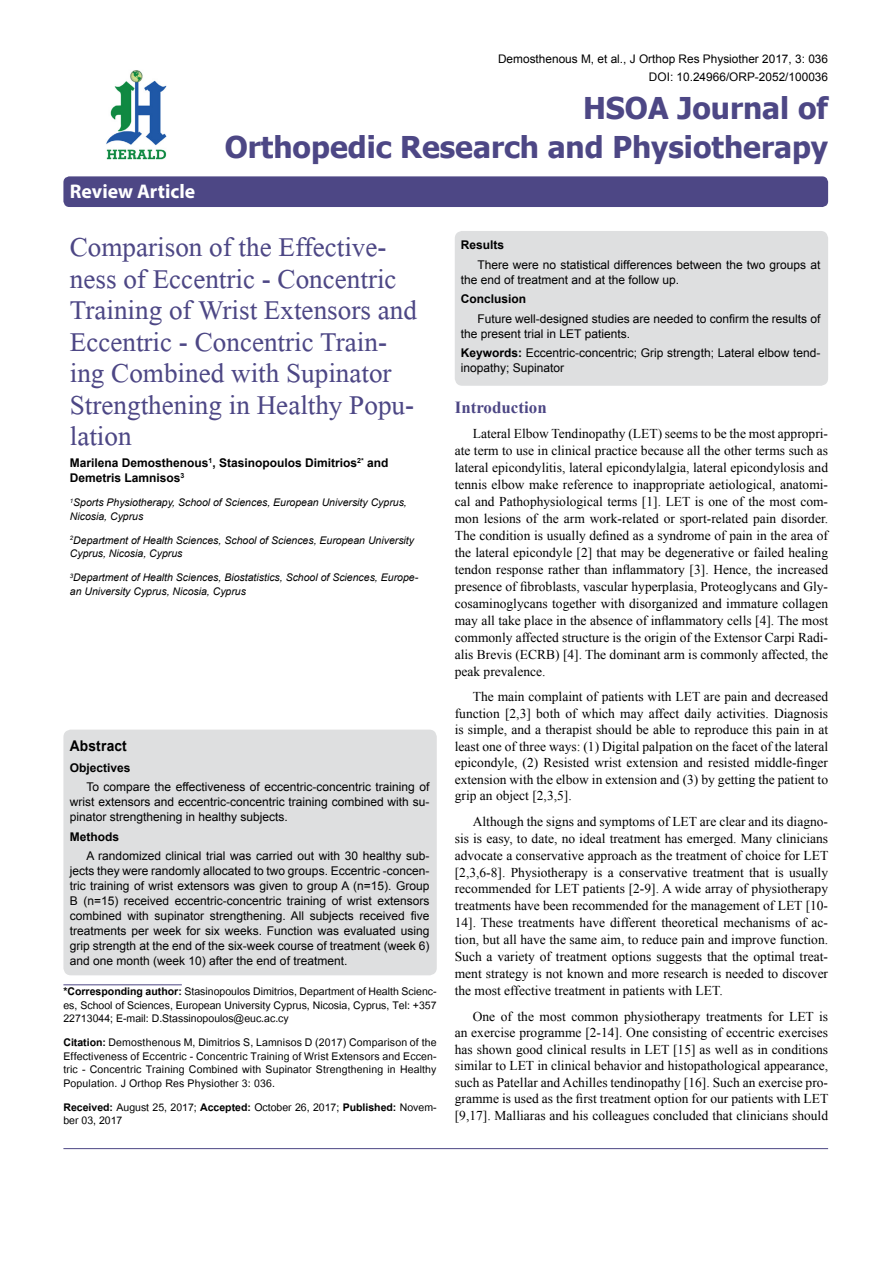
<style>
.page{position:relative;width:893px;height:1263px;background:#fff}
.page>*{position:absolute;margin:0;border:0;box-sizing:border-box;transform-origin:0 0}
.t1{font:40.5px/31.5px "Microsoft Himalaya";color:#4d4785}
.t2{font:700 30px/39px "Tahoma";color:#4d4785;text-align:right}
.t3{font:700 19.8px "Myriad Hebrew";color:#fff}
.t4{font:700 16.95px "Times New Roman";color:#4d4785}
.t5{font:700 14.85px "Arial";letter-spacing:.015em;color:#000;scale:.93 1}
.t6{font:14.7px/13.5px "Utsaah";color:#000;text-align:justify}
.t7{font:13.5px/17px "Times New Roman";color:#000;text-align:justify}
.t8{font:12px/15px "Arial";color:#000}
.t9{font:700 12px/15px "Arial";color:#000}
.t10{font:11.85px/18px "Arial";color:#000;text-align:right}
.t11{font:italic 10.5px/13.5px "Arial";color:#000}
.s1{font-weight:700}
</style>
<div class="page">
<div style="left:63px;top:176px;width:765px;height:31px;background:#4d4785;border-radius:6px"></div>
<div style="left:63px;top:730px;width:374px;height:245px;background:#dedfe0;border-radius:8px"></div>
<hr style="left:63px;top:984px;width:119px;height:1px;background:#4d4785">
<img style="left:106px;top:70px;width:61px;height:90px">
<hr style="left:63px;top:1148px;width:765px;height:1px;background:#4d4785">
<div style="left:455px;top:231px;width:373px;height:155px;background:#dedfe0;border-radius:8px"></div>
<h3 class="t3" style="left:70px;top:180px;width:127px">Review Article</h3>
<p class="t10" style="left:498px;top:50px;width:331px">Demosthenous M, et al., J Orthop Res Physiother 2017, 3: 036<br>DOI: 10.24966/ORP-2052/100036</p>
<h2 class="t2" style="left:225px;top:86px;width:605px">HSOA Journal of<br>Orthopedic Research and Physiotherapy</h2>
<h1 class="t1" style="left:70px;top:227px;width:349px">Comparison of the Effective&shy;ness of Eccentric - Concentric<br>Training of Wrist Extensors and<br>Eccentric - Concentric Train&shy;ing Combined with Supinator<br>Strengthening in Healthy Popu&shy;lation</h1>
<p class="t9" style="left:461px;top:238px;width:45px">Results</p>
<p class="t8" style="left:461px;top:257px;width:361px;text-indent:16px">There were no statistical differences between the two groups at the end of treatment and at the follow up.</p>
<p class="t9" style="left:461px;top:292px;width:67px">Conclusion</p>
<p class="t8" style="left:461px;top:311px;width:361px;text-indent:16px">Future well-designed studies are needed to confirm the results of the present trial in LET patients.</p>
<p class="t8" style="left:461px;top:346px;width:361px"><span class="s1">Keywords:</span> Eccentric-concentric; Grip strength; Lateral elbow tend&shy;inopathy; Supinator</p>
<p class="t4" style="left:455px;top:395px;width:93px">Introduction</p>
<p class="t7" style="left:455px;top:425px;width:375px;text-indent:18px">Lateral Elbow Tendinopathy (LET) seems to be the most appropri&shy;ate term to use in clinical practice because all the other terms such as lateral epicondylitis, lateral epicondylalgia, lateral epicondylosis and tennis elbow make reference to inappropriate aetiological, anatomi&shy;cal and Pathophysiological terms [1]. LET is one of the most com&shy;mon lesions of the arm work-related or sport-related pain disorder.<br>The condition is usually defined as a syndrome of pain in the area of the lateral epicondyle [2] that may be degenerative or failed healing tendon response rather than inflammatory [3]. Hence, the increased presence of fibroblasts, vascular hyperplasia, Proteoglycans and Gly&shy;cosaminoglycans together with disorganized and immature collagen may all take place in the absence of inflammatory cells [4]. The most commonly affected structure is the origin of the Extensor Carpi Radi&shy;alis Brevis (ECRB) [4]. The dominant arm is commonly affected, the peak prevalence.</p>
<p class="t7" style="left:455px;top:688px;width:375px;line-height:16.5px;text-indent:18px">The main complaint of patients with LET are pain and decreased function [2,3] both of which may affect daily activities. Diagnosis is simple, and a therapist should be able to reproduce this pain in at least one of three ways: (1) Digital palpation on the facet of the lateral epicondyle, (2) Resisted wrist extension and resisted middle-finger extension with the elbow in extension and (3) by getting the patient to grip an object [2,3,5].</p>
<p class="t7" style="left:455px;top:812px;width:375px;text-indent:18px">Although the signs and symptoms of LET are clear and its diagno&shy;sis is easy, to date, no ideal treatment has emerged. Many clinicians advocate a conservative approach as the treatment of choice for LET [2,3,6-8]. Physiotherapy is a conservative treatment that is usually recommended for LET patients [2-9]. A wide array of physiotherapy treatments have been recommended for the management of LET [10- 14]. These treatments have different theoretical mechanisms of ac&shy;tion, but all have the same aim, to reduce pain and improve function.<br>Such a variety of treatment options suggests that the optimal treat&shy;ment strategy is not known and more research is needed to discover the most effective treatment in patients with LET.</p>
<p class="t7" style="left:455px;top:1008px;width:375px;line-height:16.5px;text-indent:18px">One of the most common physiotherapy treatments for LET is an exercise programme [2-14]. One consisting of eccentric exercises has shown good clinical results in LET [15] as well as in conditions similar to LET in clinical behavior and histopathological appearance, such as Patellar and Achilles tendinopathy [16]. Such an exercise pro&shy;gramme is used as the first treatment option for our patients with LET [9,17]. Malliaras and his colleagues concluded that clinicians should</p>
<p class="t9" style="left:70px;top:456px;width:320px">Marilena Demosthenous<sup>1</sup>, Stasinopoulos Dimitrios<sup>2*</sup> and<br>Demetris Lamnisos<sup>3</sup></p>
<p class="t11" style="left:70px;top:496px;width:339px"><sup>1</sup>Sports Physiotherapy, School of Sciences, European University Cyprus,<br>Nicosia, Cyprus</p>
<p class="t11" style="left:70px;top:534px;width:346px"><sup>2</sup>Department of Health Sciences, School of Sciences, European University<br>Cyprus, Nicosia, Cyprus</p>
<p class="t11" style="left:70px;top:571px;width:350px"><sup>3</sup>Department of Health Sciences, Biostatistics, School of Sciences, Europe&shy;an University Cyprus, Nicosia, Cyprus</p>
<p class="t5" style="left:70px;top:735px;width:63px">Abstract</p>
<p class="t9" style="left:70px;top:760px;width:62px">Objectives</p>
<p class="t8" style="left:70px;top:779px;width:361px;text-align:justify;text-indent:16px">To compare the effectiveness of eccentric-concentric training of wrist extensors and eccentric-concentric training combined with su&shy;pinator strengthening in healthy subjects.</p>
<p class="t9" style="left:70px;top:829px;width:51px">Methods</p>
<p class="t8" style="left:70px;top:848px;width:361px;text-align:justify;text-indent:16px">A randomized clinical trial was carried out with 30 healthy sub&shy;jects they were randomly allocated to two groups. Eccentric -concen&shy;tric training of wrist extensors was given to group A (n=15). Group B (n=15) received eccentric-concentric training of wrist extensors combined with supinator strengthening. All subjects received five treatments per week for six weeks. Function was evaluated using grip strength at the end of the six-week course of treatment (week 6) and one month (week 10) after the end of treatment.</p>
<p class="t6" style="left:63px;top:986px;width:375px"><span class="s1">*Corresponding author:</span> Stasinopoulos Dimitrios, Department of Health Scienc&shy;es, School of Sciences, European University Cyprus, Nicosia, Cyprus, Tel: +357<br>22713044; E-mail: D.Stassinopoulos@euc.ac.cy</p>
<p class="t6" style="left:63px;top:1037px;width:375px"><span class="s1">Citation:</span> Demosthenous M, Dimitrios S, Lamnisos D (2017) Comparison of the Effectiveness of Eccentric - Concentric Training of Wrist Extensors and Eccen&shy;tric - Concentric Training Combined with Supinator Strengthening in Healthy Population. J Orthop Res Physiother 3: 036.</p>
<p class="t6" style="left:63px;top:1101px;width:375px"><span class="s1">Received:</span> August 25, 2017; <span class="s1">Accepted:</span> October 26, 2017; <span class="s1">Published:</span> Novem&shy;ber 03, 2017</p>
</div>
